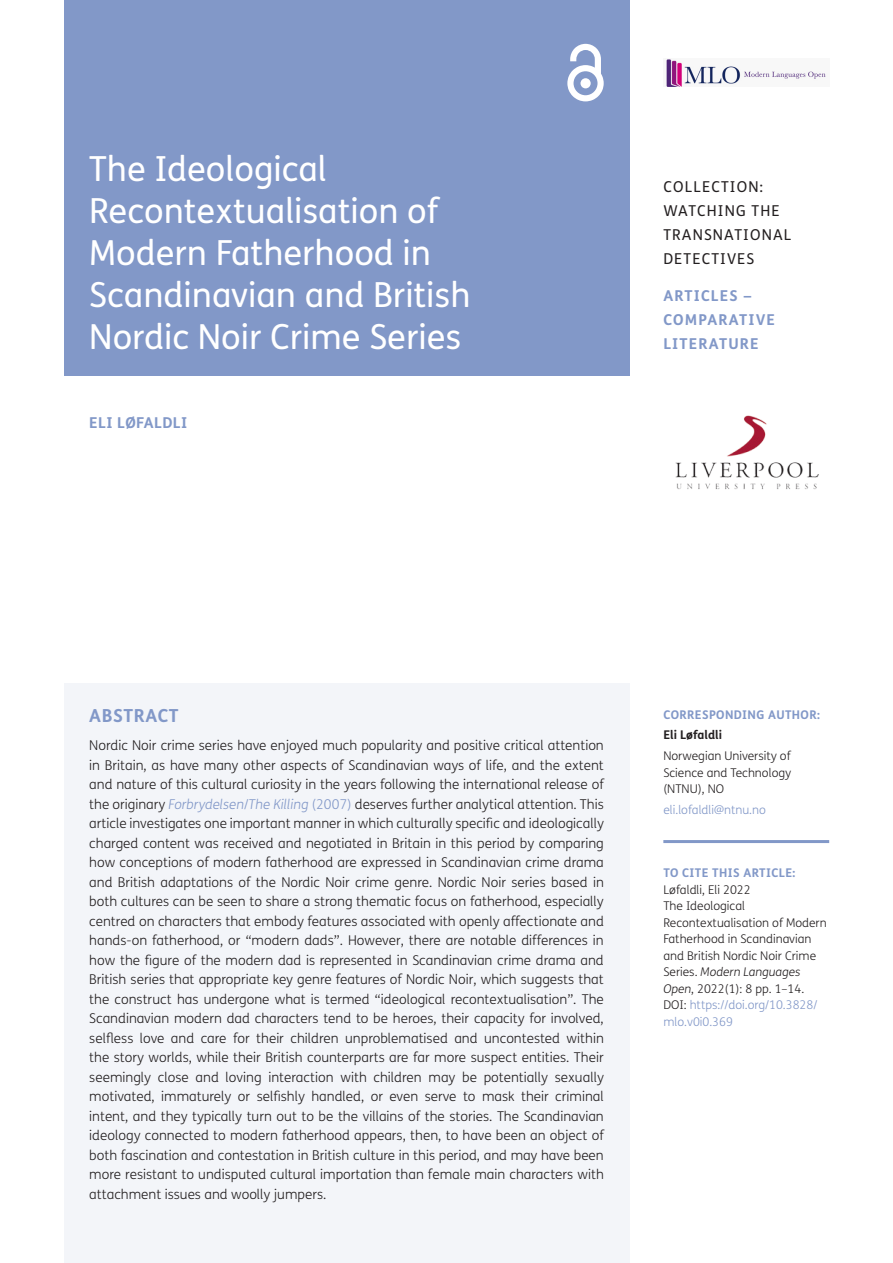
<style>
.page{position:relative;width:893px;height:1263px;background:#fff}
.page>*{position:absolute;margin:0;border:0;box-sizing:border-box;transform-origin:0 0}
.Article_Title{font:34.5px/42px "FS Me";color:#fff}
.t1{font:700 18px "FS Me";letter-spacing:.03em;color:#8298c8}
.t2{font:15px/24px "FS Me";letter-spacing:.075em;color:#231f20}
.Cover_Authors{font:700 15px/24px "FS Me";letter-spacing:.075em;color:#8298c8}
.Cover_Authors-2{font:700 15px "FS Me";letter-spacing:.03em;color:#8298c8}
.Abstract_Copy{font:300 13.5px/19.5px "FS Me";color:#231f20;text-align:justify}
.t3{font:300 12px/16.5px "FS Me";color:#231f20;text-align:justify}
.t4{font:700 12px "FS Me";letter-spacing:.03em;color:#8298c8}
.t5{font:300 12px "FS Me";color:#8298c8}
.t6{font:700 12px "FS Me";color:#231f20}
.s1{font-style:italic;color:#8298c8}
.s2{color:#8298c8}
.s3{font-style:italic}
</style>
<div class="page">
<div style="left:64px;top:0;width:565px;height:376px;background:#8298c8"></div>
<svg style="left:567px;top:44px;width:37px;height:57px"></svg>
<img style="left:666px;top:59px;width:160px;height:28px">
<img style="left:675px;top:415px;width:144px;height:75px">
<hr style="left:663px;top:840px;width:166px;height:3px;background:#8298c8">
<div style="left:64px;top:683px;width:565px;height:580px;background:#f3f5f9"></div>
<h1 class="Article_Title" style="left:89px;top:148px;width:383px">The Ideological<br>Recontextualisation of<br>Modern Fatherhood in<br>Scandinavian and British<br>Nordic Noir Crime Series</h1>
<p class="Cover_Authors-2" style="left:89px;top:413px;width:100px">ELI LØFALDLI</p>
<p class="t2" style="left:663px;top:175px;width:130px">COLLECTION:<br>WATCHING THE<br>TRANSNATIONAL<br>DETECTIVES</p>
<p class="Cover_Authors" style="left:663px;top:283px;width:113px">ARTICLES –<br>COMPARATIVE<br>LITERATURE</p>
<h1 class="t1" style="left:89px;top:705px;width:91px">ABSTRACT</h1>
<p class="Abstract_Copy" style="left:89px;top:736px;width:516px">Nordic Noir crime series have enjoyed much popularity and positive critical attention in Britain, as have many other aspects of Scandinavian ways of life, and the extent and nature of this cultural curiosity in the years following the international release of the originary <span class="s1">Forbrydelsen</span><span class="s2">/</span><span class="s1">The Killing</span> <span class="s2">(2007)</span> deserves further analytical attention. This</p>
<p class="Abstract_Copy" style="left:89px;top:814px;width:516px">article investigates one important manner in which culturally specific and ideologically charged content was received and negotiated in Britain in this period by comparing how conceptions of modern fatherhood are expressed in Scandinavian crime drama and British adaptations of the Nordic Noir crime genre. Nordic Noir series based in both cultures can be seen to share a strong thematic focus on fatherhood, especially centred on characters that embody features associated with openly affectionate and hands-on fatherhood, or “modern dads”. However, there are notable differences in how the figure of the modern dad is represented in Scandinavian crime drama and British series that appropriate key genre features of Nordic Noir, which suggests that the construct has undergone what is termed “ideological recontextualisation”. The Scandinavian modern dad characters tend to be heroes, their capacity for involved, selfless love and care for their children unproblematised and uncontested within the story worlds, while their British counterparts are far more suspect entities. Their seemingly close and loving interaction with children may be potentially sexually motivated, immaturely or selfishly handled, or even serve to mask their criminal intent, and they typically turn out to be the villains of the stories. The Scandinavian ideology connected to modern fatherhood appears, then, to have been an object of both fascination and contestation in British culture in this period, and may have been more resistant to undisputed cultural importation than female main characters with attachment issues and woolly jumpers.</p>
<p class="t4" style="left:663px;top:707px;width:158px">CORRESPONDING AUTHOR:</p>
<p class="t6" style="left:663px;top:727px;width:60px">Eli Løfaldli</p>
<p class="t3" style="left:663px;top:748px;width:129px">Norwegian University of Science and Technology (NTNU), NO</p>
<p class="t5" style="left:663px;top:803px;width:104px">eli.lofaldli@ntnu.no</p>
<p class="t4" style="left:663px;top:865px;width:133px">TO CITE THIS ARTICLE:</p>
<p class="t3" style="left:663px;top:881px;width:165px;text-align:left">Løfaldli, Eli 2022<br>The Ideological<br>Recontextualisation of Modern<br>Fatherhood in Scandinavian and British Nordic Noir Crime<br>Series. <span class="s3">Modern Languages<br>Open</span>, 2022(1): 8 pp. 1–14.<br>DOI: <span class="s2">https://doi.org/10.3828/ mlo.v0i0.369</span></p>
</div>
